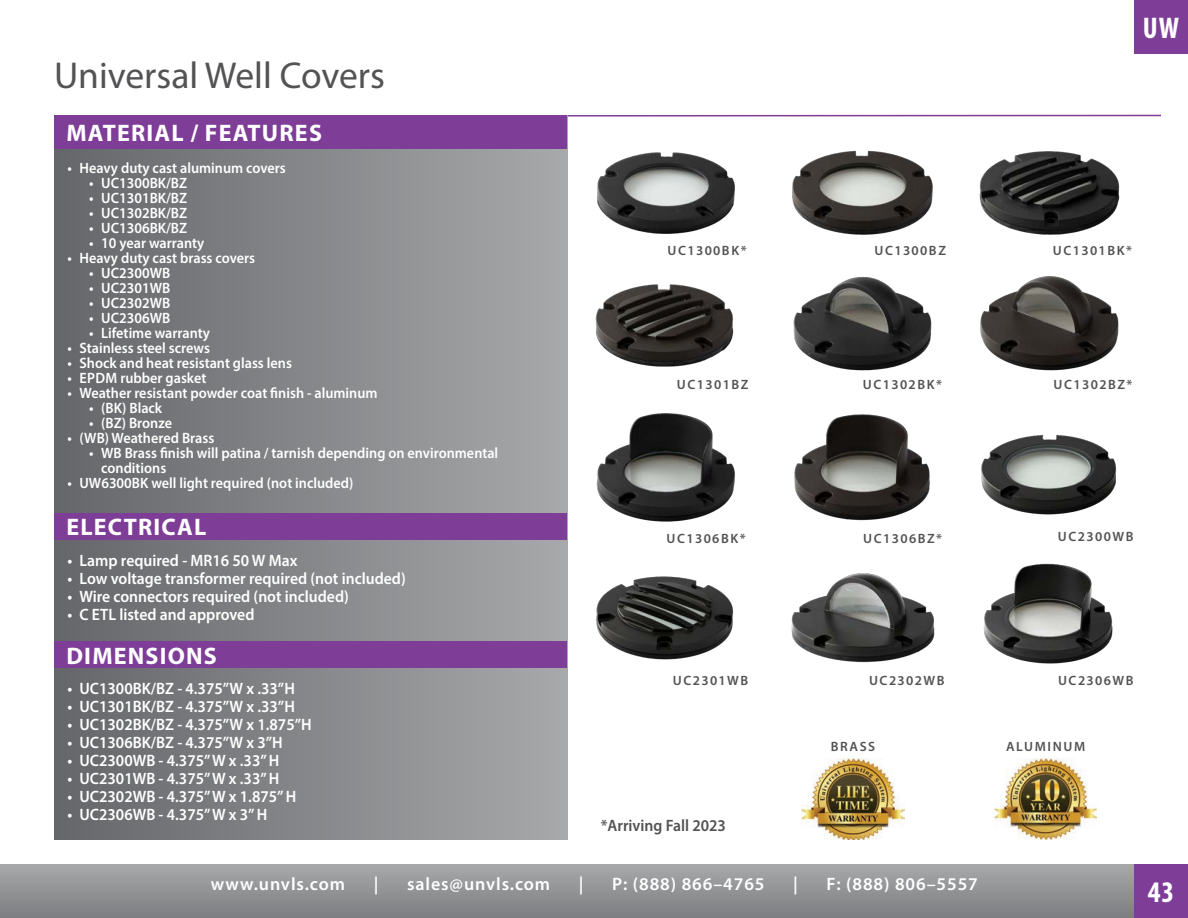
<style>
.page{position:relative;width:1188px;height:918px;background:#fff}
.page>*{position:absolute;margin:0;border:0;box-sizing:border-box;transform-origin:0 0}
.Product_Type{font:37.5px "Myriad Pro";color:#535355}
.Corners{font:700 condensed 30px "Myriad Pro";color:#fff}
.CAPS_header{font:700 24px "Myriad Pro";letter-spacing:.05em;color:#fff}
.t1{font:600 18px "Myriad Pro";letter-spacing:.05em;color:#fff}
.t2{font:600 16.5px "Myriad Pro";color:#fff;scale:.95 1}
.bullet_tab{font:600 16.5px "Myriad Pro";color:#535355;scale:.95 1}
.t3{font:600 15px/15px "Myriad Pro";color:#fff;scale:.95 1}
.product_code{font:600 13.5px "Myriad Pro";letter-spacing:.11em;color:#535355}
</style>
<div class="page">
<div style="left:0;top:864px;width:1188px;height:54px;background:linear-gradient(to bottom,#a7a9ab,#7d7e81)"></div>
<div style="left:1134px;top:0;width:54px;height:54px;background:#7e3e98"></div>
<svg style="left:567px;top:114px;width:594px;height:4px"></svg>
<div style="left:54px;top:115px;width:513px;height:725px;background:linear-gradient(to right,#656669,#a7a9ab)"></div>
<div style="left:54px;top:641px;width:513px;height:27px;background:#7e3e98"></div>
<div style="left:54px;top:115px;width:513px;height:34px;background:#7e3e98"></div>
<div style="left:54px;top:513px;width:513px;height:27px;background:#7e3e98"></div>
<img style="left:597px;top:152px;width:138px;height:82px">
<img style="left:792px;top:150px;width:141px;height:85px">
<img style="left:791px;top:573px;width:144px;height:90px">
<img style="left:981px;top:434px;width:136px;height:81px">
<img style="left:596px;top:576px;width:138px;height:84px">
<img style="left:983px;top:563px;width:130px;height:101px">
<img style="left:979px;top:151px;width:141px;height:84px">
<img style="left:595px;top:284px;width:139px;height:83px">
<img style="left:596px;top:413px;width:139px;height:109px">
<img style="left:794px;top:414px;width:136px;height:107px">
<img style="left:793px;top:277px;width:139px;height:94px">
<img style="left:980px;top:276px;width:139px;height:95px">
<img style="left:995px;top:759px;width:101px;height:81px">
<img style="left:802px;top:759px;width:102px;height:81px">
<div style="left:1134px;top:864px;width:54px;height:54px;background:#7e3e98"></div>
<p class="Product_Type" style="left:54px;top:53px;width:333px">Universal Well Covers</p>
<p class="CAPS_header" style="left:66px;top:117px;width:257px">MATERIAL / FEATURES</p>
<p class="t3" style="left:68px;top:160px;width:231px">• Heavy duty cast aluminum covers</p>
<p class="t3" style="left:89px;top:175px;width:105px">• UC1300BK/BZ</p>
<p class="t3" style="left:89px;top:190px;width:105px">• UC1301BK/BZ</p>
<p class="t3" style="left:89px;top:205px;width:105px">• UC1302BK/BZ</p>
<p class="t3" style="left:89px;top:220px;width:105px">• UC1306BK/BZ</p>
<p class="t3" style="left:89px;top:235px;width:123px">• 10 year warranty</p>
<p class="t3" style="left:68px;top:250px;width:199px">• Heavy duty cast brass covers</p>
<p class="t3" style="left:89px;top:265px;width:87px">• UC2300WB</p>
<p class="t3" style="left:89px;top:280px;width:87px">• UC2301WB</p>
<p class="t3" style="left:89px;top:295px;width:87px">• UC2302WB</p>
<p class="t3" style="left:89px;top:310px;width:87px">• UC2306WB</p>
<p class="t3" style="left:89px;top:325px;width:129px">• Lifetime warranty</p>
<p class="t3" style="left:68px;top:340px;width:151px">• Stainless steel screws</p>
<p class="t3" style="left:68px;top:355px;width:238px">• Shock and heat resistant glass lens</p>
<p class="t3" style="left:68px;top:370px;width:148px">• EPDM rubber gasket</p>
<p class="t3" style="left:68px;top:385px;width:328px">• Weather resistant powder coat finish - aluminum</p>
<p class="t3" style="left:89px;top:400px;width:78px">• (BK) Black</p>
<p class="t3" style="left:89px;top:415px;width:89px">• (BZ) Bronze</p>
<p class="t3" style="left:68px;top:430px;width:156px">• (WB) Weathered Brass</p>
<p class="t3" style="left:101px;top:445px;width:419px;text-indent:-12px">• WB Brass finish will patina / tarnish depending on environmental conditions</p>
<p class="t3" style="left:68px;top:475px;width:303px">• UW6300BK well light required (not included)</p>
<p class="CAPS_header" style="left:66px;top:512px;width:142px">ELECTRICAL</p>
<p class="t2" style="left:68px;top:550px;width:244px">• Lamp required - MR16 50 W Max</p>
<p class="t2" style="left:68px;top:568px;width:358px">• Low voltage transformer required (not included)</p>
<p class="t2" style="left:68px;top:586px;width:298px">• Wire connectors required (not included)</p>
<p class="t2" style="left:68px;top:604px;width:198px">• C ETL listed and approved</p>
<p class="CAPS_header" style="left:66px;top:640px;width:152px">DIMENSIONS</p>
<p class="t2" style="left:68px;top:678px;width:241px">• UC1300BK/BZ - 4.375”W x .33”H</p>
<p class="t2" style="left:68px;top:696px;width:241px">• UC1301BK/BZ - 4.375”W x .33”H</p>
<p class="t2" style="left:68px;top:714px;width:259px">• UC1302BK/BZ - 4.375”W x 1.875”H</p>
<p class="t2" style="left:68px;top:732px;width:228px">• UC1306BK/BZ - 4.375”W x 3”H</p>
<p class="t2" style="left:68px;top:750px;width:225px">• UC2300WB - 4.375” W x .33” H</p>
<p class="t2" style="left:68px;top:768px;width:225px">• UC2301WB - 4.375” W x .33” H</p>
<p class="t2" style="left:68px;top:786px;width:242px">• UC2302WB - 4.375” W x 1.875” H</p>
<p class="t2" style="left:68px;top:804px;width:212px">• UC2306WB - 4.375” W x 3” H</p>
<p class="Corners" style="left:1143px;top:10px;width:38px">UW</p>
<p class="product_code" style="left:667px;top:242px;width:81px">UC1300BK*</p>
<p class="product_code" style="left:874px;top:242px;width:73px">UC1300BZ</p>
<p class="product_code" style="left:1053px;top:242px;width:81px">UC1301BK*</p>
<p class="product_code" style="left:677px;top:376px;width:73px">UC1301BZ</p>
<p class="product_code" style="left:863px;top:376px;width:81px">UC1302BK*</p>
<p class="product_code" style="left:1054px;top:376px;width:80px">UC1302BZ*</p>
<p class="product_code" style="left:667px;top:530px;width:81px">UC1306BK*</p>
<p class="product_code" style="left:863px;top:530px;width:80px">UC1306BZ*</p>
<p class="product_code" style="left:1058px;top:528px;width:77px">UC2300WB</p>
<p class="product_code" style="left:673px;top:672px;width:77px">UC2301WB</p>
<p class="bullet_tab" style="left:601px;top:815px;width:133px">*Arriving Fall 2023</p>
<p class="product_code" style="left:869px;top:672px;width:77px">UC2302WB</p>
<p class="product_code" style="left:1058px;top:672px;width:77px">UC2306WB</p>
<p class="product_code" style="left:831px;top:738px;width:46px">BRASS</p>
<p class="product_code" style="left:1006px;top:738px;width:81px">ALUMINUM</p>
<p class="t1" style="left:211px;top:873px;width:136px">www.unvls.com</p>
<p class="t1" style="left:374px;top:873px;width:6px">|</p>
<p class="t1" style="left:407px;top:873px;width:145px">sales@unvls.com</p>
<p class="t1" style="left:579px;top:873px;width:6px">|</p>
<p class="t1" style="left:612px;top:873px;width:154px">P: (888) 866–4765</p>
<p class="t1" style="left:793px;top:873px;width:6px">|</p>
<p class="t1" style="left:827px;top:873px;width:153px">F: (888) 806–5557</p>
<p class="Corners" style="left:1148px;top:874px;width:28px">43</p>
</div>
